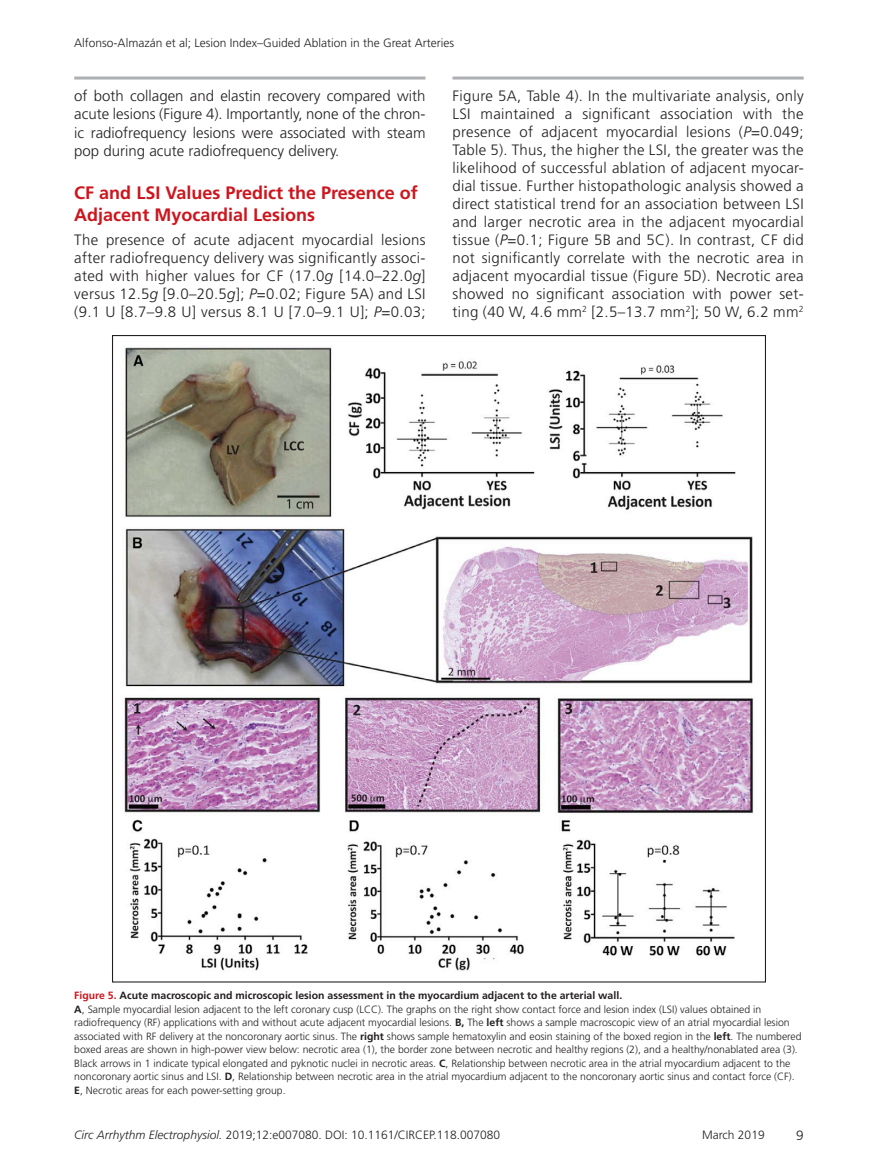
<style>
.page{position:relative;width:878px;height:1175px;background:#fff}
.page>*{position:absolute;margin:0;border:0;box-sizing:border-box;transform-origin:0 0}
.t1{font:700 18px/21.1px "Frutiger LT Std";color:#cd151d}
.t2{font:300 15px/18px "Frutiger LT Std";letter-spacing:.02em;color:#231f20;text-align:justify}
.t3{font:300 13.5px "Frutiger LT Std";color:#231f20}
.t4{font:300 12px "Frutiger LT Std";color:#231f20}
.t5{font:300 10.5px/13.5px "Frutiger LT Std";color:#231f20}
.s1{font-style:italic}
.s2{font-weight:700;color:#cd151d}
.s3{font-weight:700}
</style>
<div class="page">
<svg style="left:74px;top:76px;width:351px;height:4px"></svg>
<svg style="left:452px;top:76px;width:351px;height:4px"></svg>
<img style="left:112px;top:335px;width:654px;height:648px">
<p class="t4" style="left:74px;top:36px;width:381px">Alfonso-Almazán et al; Lesion Index–Guided Ablation in the Great Arteries</p>
<p class="t2" style="left:74px;top:87px;width:353px">of both collagen and elastin recovery compared with acute lesions (Figure 4). Importantly, none of the chron&shy;ic radiofrequency lesions were associated with steam pop during acute radiofrequency delivery.</p>
<p class="t1" style="left:74px;top:183px;width:345px">CF and LSI Values Predict the Presence of<br>Adjacent Myocardial Lesions</p>
<p class="t2" style="left:74px;top:231px;width:353px">The presence of acute adjacent myocardial lesions after radiofrequency delivery was significantly associ&shy;ated with higher values for CF (17.0<span class="s1">g</span> [14.0–22.0<span class="s1">g</span>] versus 12.5<span class="s1">g</span> [9.0–20.5<span class="s1">g</span>]; <span class="s1">P</span>=0.02; Figure 5A) and LSI (9.1 U [8.7–9.8 U] versus 8.1 U [7.0–9.1 U]; <span class="s1">P</span>=0.03;</p>
<p class="t2" style="left:452px;top:87px;width:353px">Figure 5A, Table 4). In the multivariate analysis, only LSI maintained a significant association with the presence of adjacent myocardial lesions (<span class="s1">P</span>=0.049; Table 5). Thus, the higher the LSI, the greater was the likelihood of successful ablation of adjacent myocar&shy;dial tissue. Further histopathologic analysis showed a direct statistical trend for an association between LSI and larger necrotic area in the adjacent myocardial tissue (<span class="s1">P</span>=0.1; Figure 5B and 5C). In contrast, CF did not significantly correlate with the necrotic area in adjacent myocardial tissue (Figure 5D). Necrotic area showed no significant association with power set&shy;ting (40 W, 4.6 mm<sup>2</sup> [2.5–13.7 mm<sup>2</sup>]; 50 W, 6.2 mm<sup>2</sup></p>
<p class="t5" style="left:74px;top:989px;width:728px"><span class="s2">Figure 5.</span> <span class="s3">Acute macroscopic and microscopic lesion assessment in the myocardium adjacent to the arterial wall.<br>A</span>, Sample myocardial lesion adjacent to the left coronary cusp (LCC). The graphs on the right show contact force and lesion index (LSI) values obtained in radiofrequency (RF) applications with and without acute adjacent myocardial lesions. <span class="s3">B,</span> The <span class="s3">left</span> shows a sample macroscopic view of an atrial myocardial lesion associated with RF delivery at the noncoronary aortic sinus. The <span class="s3">right</span> shows sample hematoxylin and eosin staining of the boxed region in the <span class="s3">left</span>. The numbered boxed areas are shown in high-power view below: necrotic area (1), the border zone between necrotic and healthy regions (2), and a healthy/nonablated area (3).<br>Black arrows in 1 indicate typical elongated and pyknotic nuclei in necrotic areas. <span class="s3">C</span>, Relationship between necrotic area in the atrial myocardium adjacent to the noncoronary aortic sinus and LSI. <span class="s3">D</span>, Relationship between necrotic area in the atrial myocardium adjacent to the noncoronary aortic sinus and contact force (CF).<br><span class="s3">E</span>, Necrotic areas for each power-setting group.</p>
<p class="t4" style="left:74px;top:1128px;width:427px"><span class="s1">Circ Arrhythm Electrophysiol.</span> 2019;12:e007080. DOI: 10.1161/CIRCEP.118.007080</p>
<p class="t4" style="left:702px;top:1128px;width:64px">March 2019</p>
<p class="t3" style="left:796px;top:1127px;width:9px">9</p>
</div>
